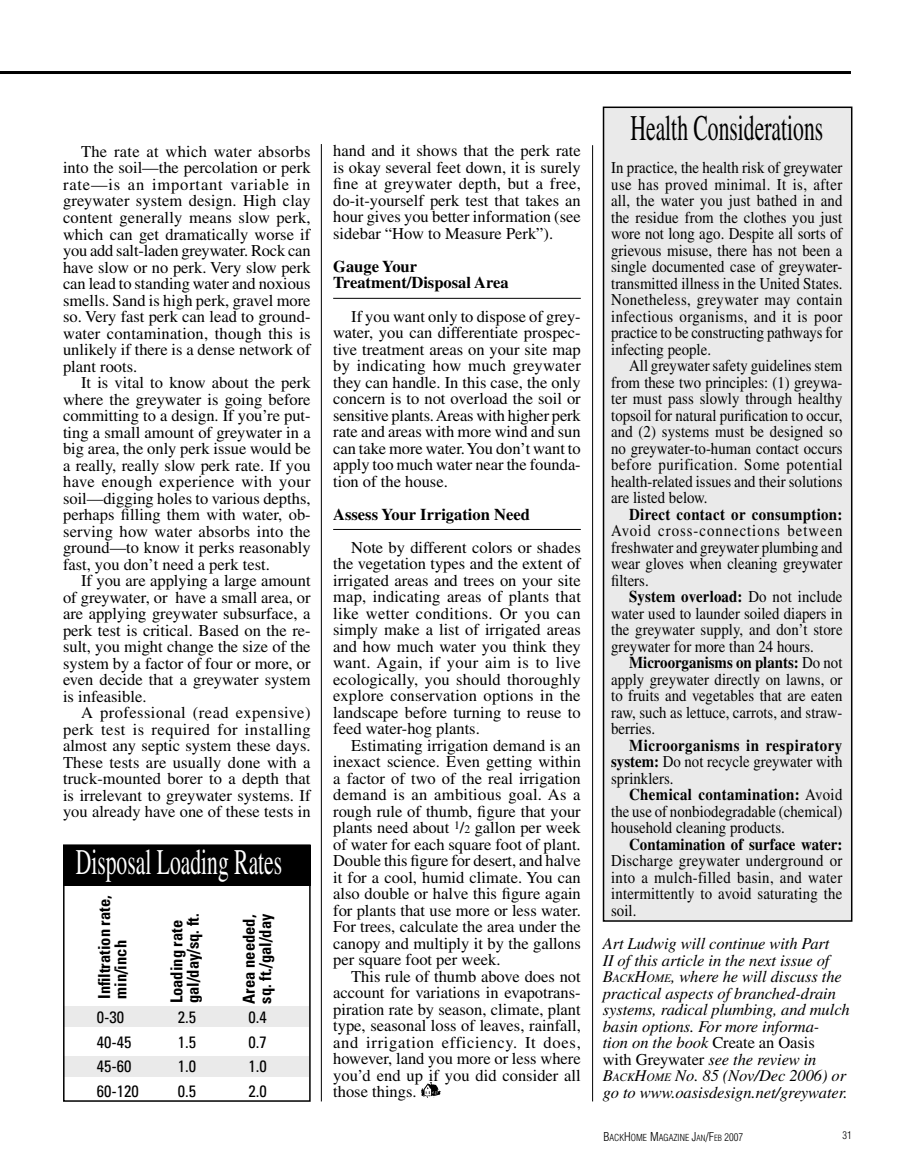
<style>
.page{position:relative;width:905px;height:1175px;background:#fff}
.page>*{position:absolute;margin:0;border:0;box-sizing:border-box;transform-origin:0 0}
.Recipe_Head{font:36px "Times";color:#000;scale:.6 1}
.Recipe_Head-2{font:36px "Times";color:#fff;scale:.6 1}
.Body_text{font:16.5px/16.5px "Times";color:#000;text-align:justify}
.Body_text-2{font:16.5px/16.5px "Times";color:#000;text-align:justify;scale:.9 1}
.Body_text-3{font:italic 16.5px/16.5px "Times";letter-spacing:-.005em;color:#000}
.Body_text-4{font:700 condensed 16.5px "Univers";color:#000}
.CrossHeads{font:700 16.5px/16.5px "Times";color:#000}
.Body_text-5{font:condensed 16.5px "Univers";color:#000}
.t1{font:300 condensed 12px "Helvetica";color:#000}
.t2{font:300 condensed 10.5px "Helvetica";color:#000}
.t3{font:300 condensed 9.45px "Helvetica";color:#000}
.s1{font-size:11.55px}
.s2{font-weight:700}
.s3{font-style:normal}
.s4{font-size:12px}
.s5{font-size:8.4px}
.s6{font-size:10.5px}
</style>
<div class="page">
<div style="left:63px;top:845px;width:247px;height:41px;background:#000"></div>
<div style="left:603px;top:107px;width:248px;height:814px;background:#eaeaea"></div>
<div style="left:602px;top:106px;width:250px;height:815px;border:2px solid #000"></div>
<hr style="left:0;top:71px;width:850px;height:3px;background:#000">
<hr style="left:592px;top:145px;width:1px;height:956px;background:#000">
<hr style="left:321px;top:144px;width:1px;height:957px;background:#000">
<hr style="left:333px;top:298px;width:247px;height:1px;background:#000">
<hr style="left:333px;top:529px;width:247px;height:1px;background:#000">
<img style="left:421px;top:1082px;width:19px;height:15px">
<div style="left:64px;top:1056px;width:245px;height:20px;background:#eaeaea"></div>
<div style="left:64px;top:1006px;width:245px;height:20px;background:#eaeaea"></div>
<div style="left:63px;top:844px;width:247px;height:257px;border:2px solid #000"></div>
<p class="Body_text" style="left:63px;top:143px;width:249px;text-indent:18px">The rate at which water absorbs into the soil—the percolation or perk rate—is an important variable in greywater system design. High clay content generally means slow perk, which can get dramatically worse if you add salt-laden greywater. Rock can have slow or no perk. Very slow perk can lead to standing water and noxious smells. Sand is high perk, gravel more so. Very fast perk can lead to ground&shy;water contamination, though this is unlikely if there is a dense network of plant roots.</p>
<p class="Body_text" style="left:63px;top:374px;width:249px;text-indent:18px">It is vital to know about the perk where the greywater is going before committing to a design. If you’re put&shy;ting a small amount of greywater in a big area, the only perk issue would be a really, really slow perk rate. If you have enough experience with your soil—digging holes to various depths, perhaps filling them with water, ob&shy;serving how water absorbs into the ground—to know it perks reasonably fast, you don’t need a perk test.</p>
<p class="Body_text" style="left:63px;top:572px;width:249px;text-indent:18px">If you are applying a large amount of greywater, or have a small area, or are applying greywater subsurface, a perk test is critical. Based on the re&shy;sult, you might change the size of the system by a factor of four or more, or even decide that a greywater system is infeasible.</p>
<p class="Body_text" style="left:63px;top:704px;width:249px;text-indent:18px">A professional (read expensive) perk test is required for installing almost any septic system these days.<br>These tests are usually done with a truck-mounted borer to a depth that is irrelevant to greywater systems. If you already have one of these tests in</p>
<p class="Recipe_Head-2" style="left:76px;top:842px;width:345px">Disposal Loading Rates</p>
<p class="Body_text-4" style="left:94px;top:999px;width:105px;rotate:-90deg">Infiltration rate,</p>
<p class="Body_text-4" style="left:111px;top:999px;width:60px;rotate:-90deg">min/inch</p>
<p class="Body_text-4" style="left:166px;top:1003px;width:85px;rotate:-90deg">Loading rate</p>
<p class="Body_text-4" style="left:183px;top:1003px;width:91px;rotate:-90deg">gal/day/sq. ft.</p>
<p class="Body_text-4" style="left:239px;top:1003px;width:90px;rotate:-90deg">Area needed,</p>
<p class="Body_text-4" style="left:255px;top:1003px;width:91px;rotate:-90deg">sq. ft./gal/day</p>
<p class="Body_text-5" style="left:97px;top:1006px;width:29px">0-30</p>
<p class="Body_text-5" style="left:178px;top:1006px;width:20px">2.5</p>
<p class="Body_text-5" style="left:248px;top:1006px;width:20px">0.4</p>
<p class="Body_text-5" style="left:97px;top:1031px;width:36px">40-45</p>
<p class="Body_text-5" style="left:178px;top:1031px;width:20px">1.5</p>
<p class="Body_text-5" style="left:248px;top:1031px;width:20px">0.7</p>
<p class="Body_text-5" style="left:97px;top:1056px;width:36px">45-60</p>
<p class="Body_text-5" style="left:178px;top:1056px;width:20px">1.0</p>
<p class="Body_text-5" style="left:248px;top:1056px;width:20px">1.0</p>
<p class="Body_text-5" style="left:97px;top:1080px;width:44px">60-120</p>
<p class="Body_text-5" style="left:178px;top:1080px;width:20px">0.5</p>
<p class="Body_text-5" style="left:248px;top:1080px;width:20px">2.0</p>
<p class="Body_text" style="left:333px;top:142px;width:249px">hand and it shows that the perk rate is okay several feet down, it is surely fine at greywater depth, but a free, do-it-yourself perk test that takes an hour gives you better information (see sidebar “How to Measure Perk”).</p>
<p class="CrossHeads" style="left:333px;top:258px;width:177px">Gauge Your<br>Treatment/Disposal Area</p>
<p class="Body_text" style="left:333px;top:308px;width:249px;text-indent:18px">If you want only to dispose of grey&shy;water, you can differentiate prospec&shy;tive treatment areas on your site map by indicating how much greywater they can handle. In this case, the only concern is to not overload the soil or sensitive plants. Areas with higher perk rate and areas with more wind and sun can take more water. You don’t want to apply too much water near the founda&shy;tion of the house.</p>
<p class="CrossHeads" style="left:333px;top:505px;width:198px">Assess Your Irrigation Need</p>
<p class="Body_text" style="left:333px;top:539px;width:249px;text-indent:18px">Note by different colors or shades the vegetation types and the extent of irrigated areas and trees on your site map, indicating areas of plants that like wetter conditions. Or you can simply make a list of irrigated areas and how much water you think they want. Again, if your aim is to live ecologically, you should thoroughly explore conservation options in the landscape before turning to reuse to feed water-hog plants.</p>
<p class="Body_text" style="left:333px;top:737px;width:249px;text-indent:18px">Estimating irrigation demand is an inexact science. Even getting within a factor of two of the real irrigation demand is an ambitious goal. As a rough rule of thumb, figure that your plants need about <sup>1</sup>/<span class="s1">2</span> gallon per week of water for each square foot of plant.<br>Double this figure for desert, and halve it for a cool, humid climate. You can also double or halve this figure again for plants that use more or less water.<br>For trees, calculate the area under the canopy and multiply it by the gallons per square foot per week.</p>
<p class="Body_text" style="left:333px;top:968px;width:249px;text-indent:18px">This rule of thumb above does not account for variations in evapotrans&shy;piration rate by season, climate, plant type, seasonal loss of leaves, rainfall, and irrigation efficiency. It does, however, land you more or less where you’d end up if you did consider all those things.</p>
<p class="Recipe_Head" style="left:630px;top:108px;width:322px">Health Considerations</p>
<p class="Body_text-2" style="left:611px;top:159px;width:258px">In practice, the health risk of greywater use has proved minimal. It is, after all, the water you just bathed in and the residue from the clothes you just wore not long ago. Despite all sorts of grievous misuse, there has not been a single documented case of greywater&shy;transmitted illness in the United States.<br>Nonetheless, greywater may contain infectious organisms, and it is poor practice to be constructing pathways for infecting people.</p>
<p class="Body_text-2" style="left:611px;top:357px;width:259px;text-indent:18px">All greywater safety guidelines stem from these two principles: (1) greywa&shy;ter must pass slowly through healthy topsoil for natural purification to occur, and (2) systems must be designed so no greywater-to-human contact occurs before purification. Some potential health-related issues and their solutions are listed below.</p>
<p class="Body_text-2" style="left:611px;top:506px;width:259px;text-indent:18px"><span class="s2">Direct contact or consumption:<br></span>Avoid cross-connections between freshwater and greywater plumbing and wear gloves when cleaning greywater filters.</p>
<p class="Body_text-2" style="left:611px;top:588px;width:258px;text-indent:18px"><span class="s2">System overload:</span> Do not include water used to launder soiled diapers in the greywater supply, and don’t store greywater for more than 24 hours.</p>
<p class="Body_text-2" style="left:611px;top:654px;width:258px;text-indent:18px"><span class="s2">Microorganisms on plants:</span> Do not apply greywater directly on lawns, or to fruits and vegetables that are eaten raw, such as lettuce, carrots, and straw&shy;berries.</p>
<p class="Body_text-2" style="left:611px;top:737px;width:258px;text-indent:18px"><span class="s2">Microorganisms in respiratory system:</span> Do not recycle greywater with sprinklers.</p>
<p class="Body_text-2" style="left:611px;top:786px;width:258px;text-indent:18px"><span class="s2">Chemical contamination:</span> Avoid the use of nonbiodegradable (chemical) household cleaning products.</p>
<p class="Body_text-2" style="left:611px;top:836px;width:258px;text-indent:18px"><span class="s2">Contamination of surface water:<br></span>Discharge greywater underground or into a mulch-filled basin, and water intermittently to avoid saturating the soil.</p>
<p class="Body_text-3" style="left:602px;top:935px;width:248px">Art Ludwig will continue with Part<br>II of this article in the next issue of B<span class="s1">ACK</span>H<span class="s1">OME</span>, where he will discuss the practical aspects of branched-drain systems, radical plumbing, and mulch basin options. For more informa-<br>tion on the book <span class="s3">Create an Oasis<br>with Greywater</span> see the review in B<span class="s1">ACK</span>H<span class="s1">OME</span> No. 85 (Nov/Dec 2006) or go to www.oasisdesign.net/greywater.</p>
<p class="t1" style="left:603px;top:1129px;width:7px">B</p>
<p class="t2" style="left:842px;top:1128px;width:11px">31</p>
<p class="t3" style="left:609px;top:1132px;width:135px">ACK<span class="s4">H</span>OME <span class="s4">M</span>AGAZINE <span class="s4">J</span><span class="s5">AN</span><span class="s4">/F</span><span class="s5">EB</span> <span class="s6">2007</span></p>
</div>
